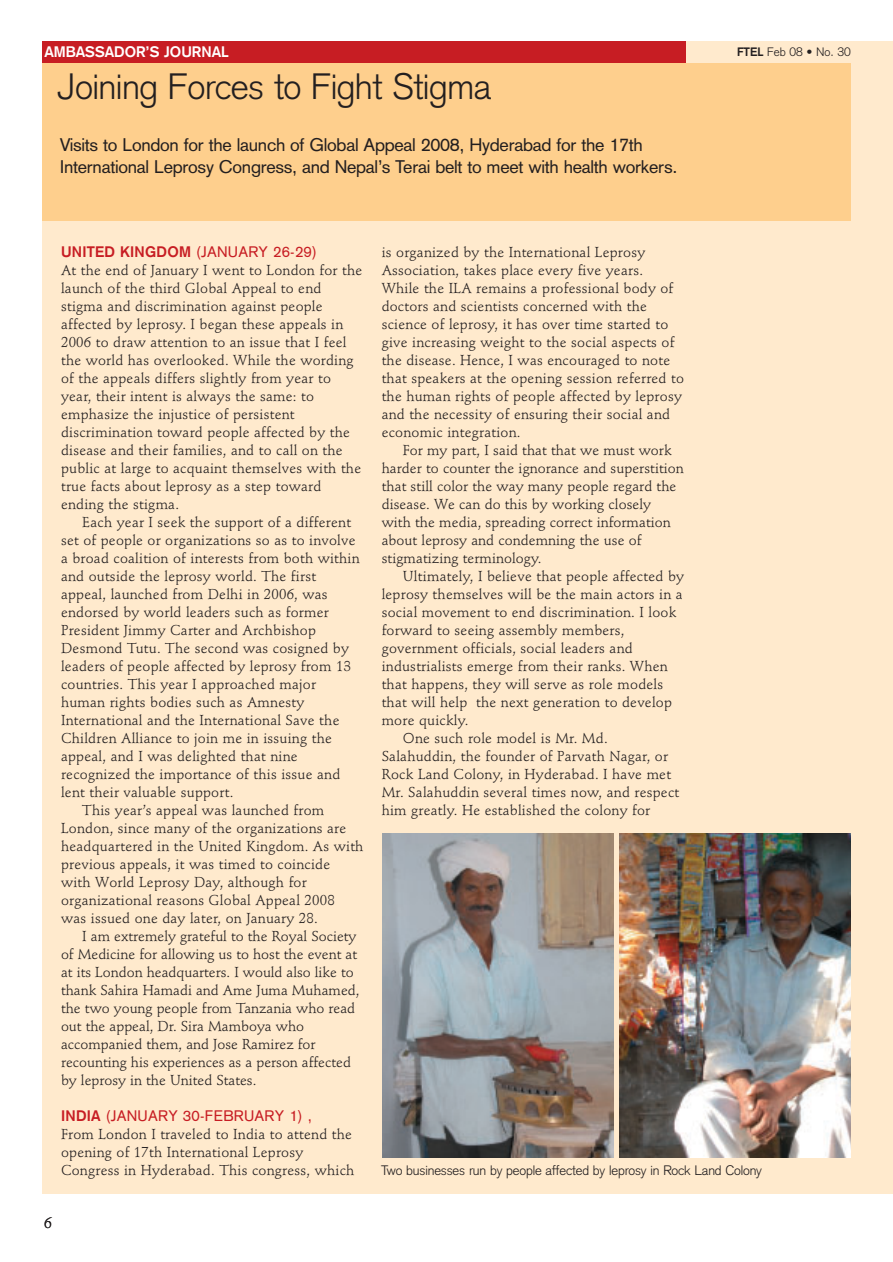
<style>
.page{position:relative;width:893px;height:1262px;background:#fff}
.page>*{position:absolute;margin:0;border:0;box-sizing:border-box;transform-origin:0 0}
.t1{font:300 36px "Akzidenz Grotesk";letter-spacing:-.015em;color:#231f20}
.t2{font:18px/21.6px "Akzidenz Grotesk";letter-spacing:-.015em;color:#231f20}
.t3{font:15px "Akzidenz Grotesk";letter-spacing:.015em;color:#c71d23}
.t4{font:700 15px "Akzidenz Grotesk";color:#fff}
.t5{font:15px "Stempel Schneidler";color:#231f20}
.t6{font:14.25px/18px "Stempel Schneidler";letter-spacing:.015em;color:#231f20}
.t7{font:300 13.5px "Akzidenz Grotesk";letter-spacing:-.01em;color:#231f20}
.t8{font:300 12px "Akzidenz Grotesk";color:#231f20}
.s1{font-weight:700}
</style>
<div class="page">
<div style="left:43px;top:41px;width:849px;height:1152px;background:#ffeacd"></div>
<div style="left:43px;top:41px;width:642px;height:22px;background:#c71d23"></div>
<div style="left:43px;top:63px;width:807px;height:158px;background:#fecf8d"></div>
<img style="left:382px;top:833px;width:231px;height:324px">
<img style="left:619px;top:833px;width:231px;height:324px">
<p class="t4" style="left:44px;top:46px;width:186px">AMBASSADOR’S JOURNAL</p>
<h1 class="t1" style="left:58px;top:74px;width:434px">Joining Forces to Fight Stigma</h1>
<p class="t2" style="left:60px;top:136px;width:619px">Visits to London for the launch of Global Appeal 2008, Hyderabad for the 17th<br>International Leprosy Congress, and Nepal’s Terai belt to meet with health workers.</p>
<p class="t8" style="left:737px;top:47px;width:115px"><span class="s1">FTEL</span> Feb 08 • No. 30</p>
<p class="t3" style="left:61px;top:246px;width:257px"><span class="s1">UNITED KINGDOM</span> (JANUARY 26-29)</p>
<p class="t6" style="left:61px;top:263px;width:303px">At the end of January I went to London for the launch of the third Global Appeal to end stigma and discrimination against people affected by leprosy. I began these appeals in 2006 to draw attention to an issue that I feel the world has overlooked. While the wording of the appeals differs slightly from year to year, their intent is always the same: to emphasize the injustice of persistent discrimination toward people affected by the disease and their families, and to call on the public at large to acquaint themselves with the true facts about leprosy as a step toward ending the stigma.</p>
<p class="t6" style="left:82px;top:515px;width:270px">Each year I seek the support of a different</p>
<p class="t6" style="left:61px;top:533px;width:296px">set of people or organizations so as to involve</p>
<p class="t6" style="left:61px;top:551px;width:300px">a broad coalition of interests from both within</p>
<p class="t6" style="left:61px;top:569px;width:256px">and outside the leprosy world. The first</p>
<p class="t6" style="left:61px;top:587px;width:268px">appeal, launched from Delhi in 2006, was</p>
<p class="t6" style="left:61px;top:605px;width:269px">endorsed by world leaders such as former</p>
<p class="t6" style="left:61px;top:623px;width:256px">President Jimmy Carter and Archbishop</p>
<p class="t6" style="left:61px;top:641px;width:289px">Desmond Tutu. The second was cosigned by</p>
<p class="t6" style="left:61px;top:659px;width:291px">leaders of people affected by leprosy from 13</p>
<p class="t6" style="left:61px;top:677px;width:256px">countries. This year I approached major</p>
<p class="t6" style="left:61px;top:695px;width:245px">human rights bodies such as Amnesty</p>
<p class="t6" style="left:61px;top:713px;width:280px">International and the International Save the</p>
<p class="t6" style="left:61px;top:731px;width:272px">Children Alliance to join me in issuing the</p>
<p class="t6" style="left:61px;top:749px;width:238px">appeal, and I was delighted that nine</p>
<p class="t6" style="left:61px;top:767px;width:281px">recognized the importance of this issue and</p>
<p class="t6" style="left:61px;top:785px;width:174px">lent their valuable support.</p>
<p class="t6" style="left:82px;top:803px;width:243px">This year’s appeal was launched from</p>
<p class="t6" style="left:61px;top:821px;width:287px">London, since many of the organizations are</p>
<p class="t6" style="left:61px;top:839px;width:304px">headquartered in the United Kingdom. As with</p>
<p class="t6" style="left:61px;top:857px;width:271px">previous appeals, it was timed to coincide</p>
<p class="t6" style="left:61px;top:875px;width:247px">with World Leprosy Day, although for</p>
<p class="t6" style="left:61px;top:893px;width:275px">organizational reasons Global Appeal 2008</p>
<p class="t6" style="left:61px;top:911px;width:258px">was issued one day later, on January 28.</p>
<p class="t6" style="left:82px;top:929px;width:276px">I am extremely grateful to the Royal Society</p>
<p class="t6" style="left:61px;top:947px;width:297px">of Medicine for allowing us to host the event at</p>
<p class="t6" style="left:61px;top:965px;width:294px">at its London headquarters. I would also like to</p>
<p class="t6" style="left:61px;top:983px;width:300px">thank Sahira Hamadi and Ame Juma Muhamed,</p>
<p class="t6" style="left:61px;top:1001px;width:296px">the two young people from Tanzania who read</p>
<p class="t6" style="left:61px;top:1019px;width:244px">out the appeal, Dr. Sira Mamboya who</p>
<p class="t6" style="left:61px;top:1037px;width:256px">accompanied them, and Jose Ramirez for</p>
<p class="t6" style="left:61px;top:1055px;width:291px">recounting his experiences as a person affected</p>
<p class="t6" style="left:61px;top:1073px;width:197px">by leprosy in the United States.</p>
<p class="t3" style="left:61px;top:1110px;width:252px"><span class="s1">INDIA</span> (JANUARY 30-FEBRUARY 1) ,</p>
<p class="t6" style="left:61px;top:1127px;width:295px">From London I traveled to India to attend the opening of 17th International Leprosy<br>Congress in Hyderabad. This congress, which</p>
<p class="t5" style="left:44px;top:1216px;width:9px">6</p>
<p class="t6" style="left:381px;top:245px;width:304px">is organized by the International Leprosy Association, takes place every five years.<br>While the ILA remains a professional body of doctors and scientists concerned with the science of leprosy, it has over time started to give increasing weight to the social aspects of the disease. Hence, I was encouraged to note that speakers at the opening session referred to the human rights of people affected by leprosy and the necessity of ensuring their social and economic integration.</p>
<p class="t6" style="left:381px;top:443px;width:304px;text-indent:21px">For my part, I said that that we must work harder to counter the ignorance and superstition that still color the way many people regard the disease. We can do this by working closely with the media, spreading correct information about leprosy and condemning the use of stigmatizing terminology.</p>
<p class="t6" style="left:403px;top:569px;width:282px">Ultimately, I believe that people affected by</p>
<p class="t6" style="left:381px;top:587px;width:302px">leprosy themselves will be the main actors in a</p>
<p class="t6" style="left:381px;top:605px;width:296px">social movement to end discrimination. I look</p>
<p class="t6" style="left:381px;top:623px;width:244px">forward to seeing assembly members,</p>
<p class="t6" style="left:381px;top:641px;width:252px">government officials, social leaders and</p>
<p class="t6" style="left:381px;top:659px;width:288px">industrialists emerge from their ranks. When</p>
<p class="t6" style="left:381px;top:677px;width:283px">that happens, they will serve as role models</p>
<p class="t6" style="left:381px;top:695px;width:292px">that will help the next generation to develop</p>
<p class="t6" style="left:381px;top:713px;width:88px">more quickly.</p>
<p class="t6" style="left:403px;top:731px;width:206px">One such role model is Mr. Md.</p>
<p class="t6" style="left:381px;top:749px;width:288px">Salahuddin, the founder of Parvath Nagar, or</p>
<p class="t6" style="left:381px;top:767px;width:291px">Rock Land Colony, in Hyderabad. I have met</p>
<p class="t6" style="left:381px;top:785px;width:299px">Mr. Salahuddin several times now, and respect</p>
<p class="t6" style="left:381px;top:803px;width:270px">him greatly. He established the colony for</p>
<p class="t7" style="left:381px;top:1165px;width:382px">Two businesses run by people affected by leprosy in Rock Land Colony</p>
</div>
